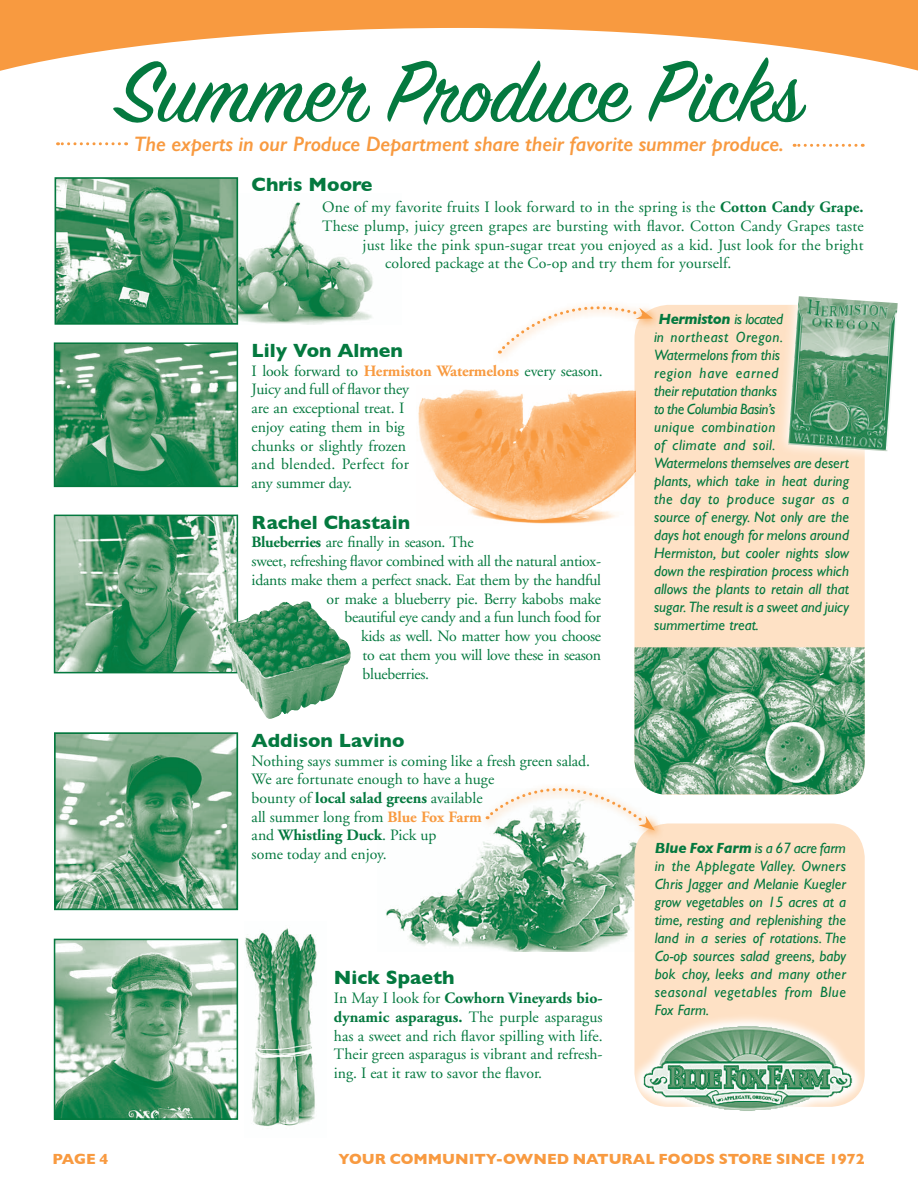
<style>
.page{position:relative;width:918px;height:1188px;background:#fff}
.page>*{position:absolute;margin:0;border:0;box-sizing:border-box;transform-origin:0 0}
.t1{font:italic 600 21px "Gill Sans";letter-spacing:-.01em;color:#f89a40}
.t2{font:700 19.5px "Gill Sans";color:#04793f}
.t3{font:15.75px/18.8px "Adobe Garamond";color:#04793f}
.t4{font:15.75px "Adobe Garamond";letter-spacing:-.02em;color:#04793f}
.t5{font:italic 15px/18px "Gill Sans";color:#04793f;text-align:justify}
.t6{font:700 15px "Gill Sans";color:#f89a40}
.s1{font-weight:700}
.s2{font-weight:700;color:#f89a40}
</style>
<div class="page">
<img style="left:238px;top:193px;width:135px;height:132px">
<img style="left:386px;top:840px;width:253px;height:112px">
<div style="left:634px;top:824px;width:231px;height:283px;background:#fee1c5;border-radius:34px"></div>
<hr style="left:917px;top:0;width:1px;height:178px;background:#04793f">
<svg style="left:0;top:0;width:918px;height:74px;fill:#f89a40"></svg>
<img style="left:58px;top:180px;width:177px;height:142px">
<div style="left:55px;top:177px;width:183px;height:148px;border:2px solid #04793f"></div>
<img style="left:57px;top:345px;width:178px;height:139px">
<div style="left:54px;top:342px;width:184px;height:145px;border:2px solid #04793f"></div>
<img style="left:57px;top:518px;width:178px;height:152px">
<div style="left:54px;top:515px;width:184px;height:158px;border:2px solid #04793f"></div>
<img style="left:57px;top:735px;width:178px;height:172px">
<div style="left:54px;top:732px;width:184px;height:178px;border:2px solid #04793f"></div>
<img style="left:57px;top:942px;width:178px;height:175px">
<div style="left:54px;top:939px;width:184px;height:181px;border:2px solid #04793f"></div>
<div style="left:634px;top:305px;width:231px;height:490px;background:#fee1c5;border-radius:34px"></div>
<img style="left:634px;top:647px;width:231px;height:147px">
<img style="left:418px;top:385px;width:217px;height:141px">
<svg style="left:634px;top:1013px;width:231px;height:86px"></svg>
<img style="left:644px;top:1026px;width:209px;height:85px">
<img style="left:245px;top:928px;width:72px;height:198px">
<svg style="left:497px;top:305px;width:165px;height:58px"></svg>
<svg style="left:499px;top:304px;width:154px;height:50px"></svg>
<img style="left:224px;top:601px;width:127px;height:118px">
<svg style="left:783px;top:365px;width:104px;height:100px"></svg>
<img style="left:788px;top:296px;width:110px;height:155px">
<svg style="left:485px;top:782px;width:179px;height:58px"></svg>
<svg style="left:487px;top:762px;width:168px;height:69px"></svg>
<svg style="left:113px;top:57px;width:693px;height:68px"></svg>
<svg style="left:58px;top:142px;width:61px;height:3px"></svg>
<svg style="left:794px;top:144px;width:62px;height:3px"></svg>
<h1 class="t1" style="left:134px;top:131px;width:651px">The experts in our Produce Department share their favorite summer produce.</h1>
<p class="t2" style="left:252px;top:169px;width:122px">Chris Moore</p>
<p class="t3" style="left:322px;top:198px;width:543px">One of my favorite fruits I look forward to in the spring is the <span class="s1">Cotton Candy Grape.</span></p>
<p class="t3" style="left:322px;top:217px;width:543px">These plump, juicy green grapes are bursting with flavor. Cotton Candy Grapes taste</p>
<p class="t3" style="left:363px;top:236px;width:502px">just like the pink spun-sugar treat you enjoyed as a kid. Just look for the bright</p>
<p class="t3" style="left:385px;top:255px;width:348px">colored package at the Co-op and try them for yourself.</p>
<p class="t2" style="left:252px;top:335px;width:153px">Lily Von Almen</p>
<p class="t3" style="left:252px;top:362px;width:353px">I look forward to <span class="s2">Hermiston Watermelons</span> every season.<br>Juicy and full of flavor they<br>are an exceptional treat. I<br>enjoy eating them in big<br>chunks or slightly frozen<br>and blended. Perfect for<br>any summer day.</p>
<p class="t2" style="left:252px;top:507px;width:160px">Rachel Chastain</p>
<p class="t4" style="left:252px;top:534px;width:223px"><span class="s1">Blueberries</span> are finally in season. The</p>
<p class="t4" style="left:252px;top:553px;width:351px">sweet, refreshing flavor combined with all the natural antiox-</p>
<p class="t4" style="left:252px;top:572px;width:351px">idants make them a perfect snack. Eat them by the handful</p>
<p class="t3" style="left:327px;top:590px;width:276px">or make a blueberry pie. Berry kabobs make</p>
<p class="t4" style="left:345px;top:609px;width:258px">beautiful eye candy and a fun lunch food for</p>
<p class="t4" style="left:361px;top:628px;width:242px">kids as well. No matter how you choose</p>
<p class="t4" style="left:363px;top:647px;width:240px">to eat them you will love these in season</p>
<p class="t4" style="left:363px;top:665px;width:68px">blueberries.</p>
<p class="t2" style="left:252px;top:725px;width:154px">Addison Lavino</p>
<p class="t3" style="left:252px;top:752px;width:340px">Nothing says summer is coming like a fresh green salad.<br>We are fortunate enough to have a huge<br>bounty of <span class="s1">local salad greens</span> available<br>all summer long from <span class="s2">Blue Fox Farm<br></span>and <span class="s1">Whistling Duck</span>. Pick up<br>some today and enjoy.</p>
<p class="t2" style="left:334px;top:962px;width:122px">Nick Spaeth</p>
<p class="t3" style="left:334px;top:989px;width:270px;text-align:justify">In May I look for <span class="s1">Cowhorn Vineyards bio&shy;dynamic asparagus.</span> The purple asparagus has a sweet and rich flavor spilling with life.<br>Their green asparagus is vibrant and refresh&shy;ing. I eat it raw to savor the flavor.</p>
<p class="t5" style="left:654px;top:310px;width:197px;text-align:left"><span class="s1">Hermiston</span> is located<br>in northeast Oregon.<br>Watermelons from this<br>region have earned<br>their reputation thanks<br>to the Columbia Basin’s<br>unique combination<br>of climate and soil.<br>Watermelons themselves are desert plants, which take in heat during the day to produce sugar as a source of energy. Not only are the days hot enough for melons around<br>Hermiston, but cooler nights slow down the respiration process which allows the plants to retain all that sugar. The result is a sweet and juicy summertime treat.</p>
<p class="t5" style="left:655px;top:839px;width:193px"><span class="s1">Blue Fox Farm</span> is a 67 acre farm in the Applegate Valley. Owners Chris Jagger and Melanie Kuegler grow vegetables on 15 acres at a time, resting and replenishing the land in a series of rotations. The Co-op sources salad greens, baby bok choy, leeks and many other seasonal vegetables from Blue Fox Farm.</p>
<p class="t6" style="left:53px;top:1147px;width:57px">PAGE 4</p>
<p class="t6" style="left:338px;top:1147px;width:528px">YOUR COMMUNITY-OWNED NATURAL FOODS STORE SINCE 1972</p>
</div>
